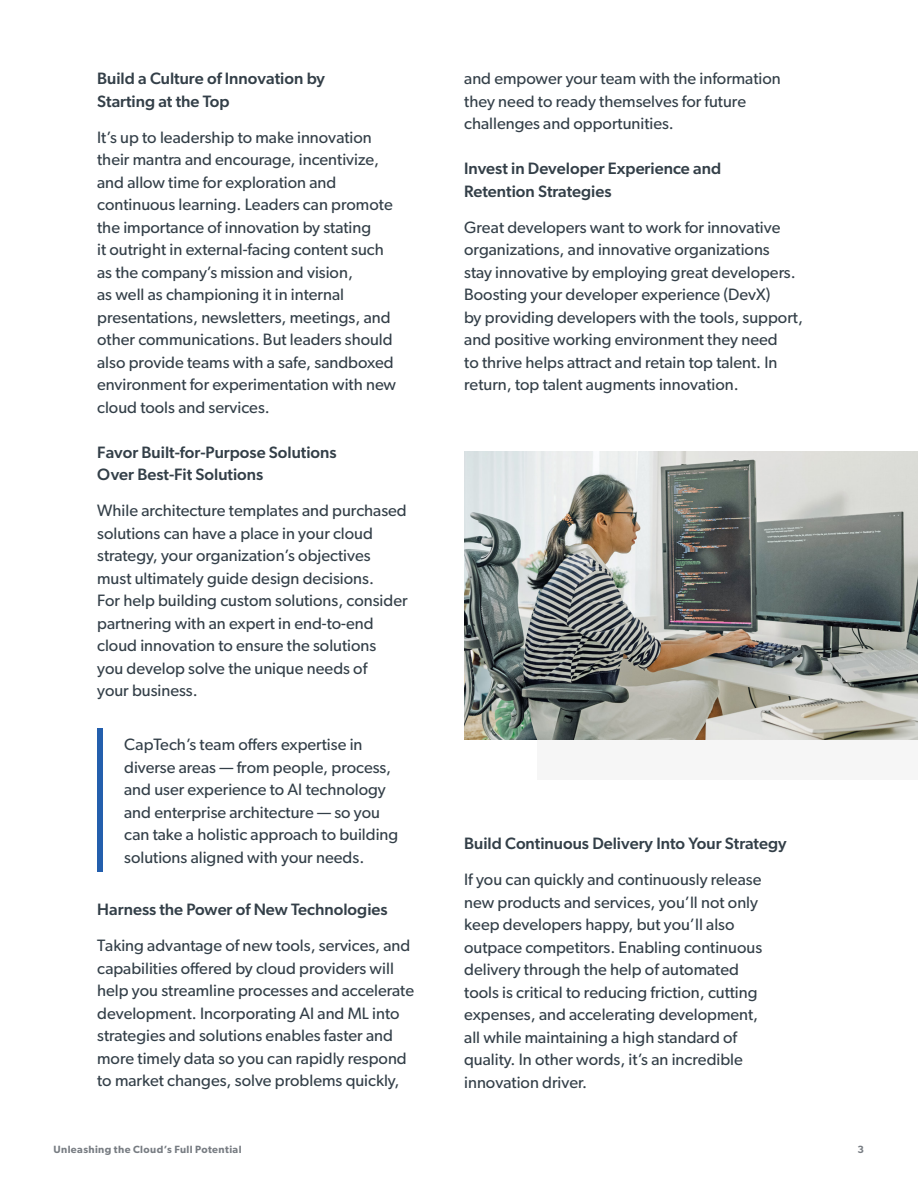
<style>
.page{position:relative;width:918px;height:1188px;background:#fff}
.page>*{position:absolute;margin:0;border:0;box-sizing:border-box;transform-origin:0 0}
.BODY{font:16.5px/22.5px "Gibson";color:#333f48}
.BODY-2{font:500 16.5px/22.5px "Gibson";color:#333f48}
.t1{font:600 10.5px "Gibson";letter-spacing:.04em;color:#787d83}
</style>
<div class="page">
<div style="left:97px;top:728px;width:6px;height:143px;background:#235fad"></div>
<div style="left:538px;top:532px;width:380px;height:248px;background:#f6f6f6"></div>
<img style="left:464px;top:451px;width:454px;height:289px">
<p class="BODY-2" style="left:97px;top:67px;width:229px">Build a Culture of Innovation by<br>Starting at the Top</p>
<p class="BODY" style="left:97px;top:126px;width:300px">It’s up to leadership to make innovation their mantra and encourage, incentivize, and allow time for exploration and continuous learning. Leaders can promote the importance of innovation by stating<br>it outright in external-facing content such as the company’s mission and vision,<br>as well as championing it in internal presentations, newsletters, meetings, and other communications. But leaders should also provide teams with a safe, sandboxed environment for experimentation with new cloud tools and services.</p>
<p class="BODY-2" style="left:97px;top:441px;width:241px">Favor Built-for-Purpose Solutions<br>Over Best-Fit Solutions</p>
<p class="BODY" style="left:97px;top:499px;width:312px">While architecture templates and purchased solutions can have a place in your cloud strategy, your organization’s objectives must ultimately guide design decisions.<br>For help building custom solutions, consider partnering with an expert in end-to-end cloud innovation to ensure the solutions<br>you develop solve the unique needs of<br>your business.</p>
<p class="BODY" style="left:124px;top:733px;width:276px">CapTech’s team offers expertise in diverse areas — from people, process, and user experience to AI technology and enterprise architecture — so you can take a holistic approach to building solutions aligned with your needs.</p>
<p class="BODY-2" style="left:97px;top:898px;width:292px">Harness the Power of New Technologies</p>
<p class="BODY" style="left:97px;top:934px;width:318px">Taking advantage of new tools, services, and capabilities offered by cloud providers will help you streamline processes and accelerate development. Incorporating AI and ML into strategies and solutions enables faster and more timely data so you can rapidly respond to market changes, solve problems quickly,</p>
<p class="BODY" style="left:464px;top:67px;width:318px">and empower your team with the information they need to ready themselves for future challenges and opportunities.</p>
<p class="BODY-2" style="left:464px;top:157px;width:258px">Invest in Developer Experience and<br>Retention Strategies</p>
<p class="BODY" style="left:464px;top:216px;width:340px">Great developers want to work for innovative organizations, and innovative organizations<br>stay innovative by employing great developers.<br>Boosting your developer experience (DevX)<br>by providing developers with the tools, support, and positive working environment they need<br>to thrive helps attract and retain top talent. In return, top talent augments innovation.</p>
<p class="BODY-2" style="left:464px;top:832px;width:324px">Build Continuous Delivery Into Your Strategy</p>
<p class="BODY" style="left:464px;top:868px;width:299px">If you can quickly and continuously release new products and services, you’ll not only keep developers happy, but you’ll also outpace competitors. Enabling continuous delivery through the help of automated tools is critical to reducing friction, cutting expenses, and accelerating development, all while maintaining a high standard of quality. In other words, it’s an incredible innovation driver.</p>
<p class="t1" style="left:53px;top:1143px;width:190px">Unleashing the Cloud’s Full Potential</p>
<p class="t1" style="left:857px;top:1143px;width:8px">3</p>
</div>
